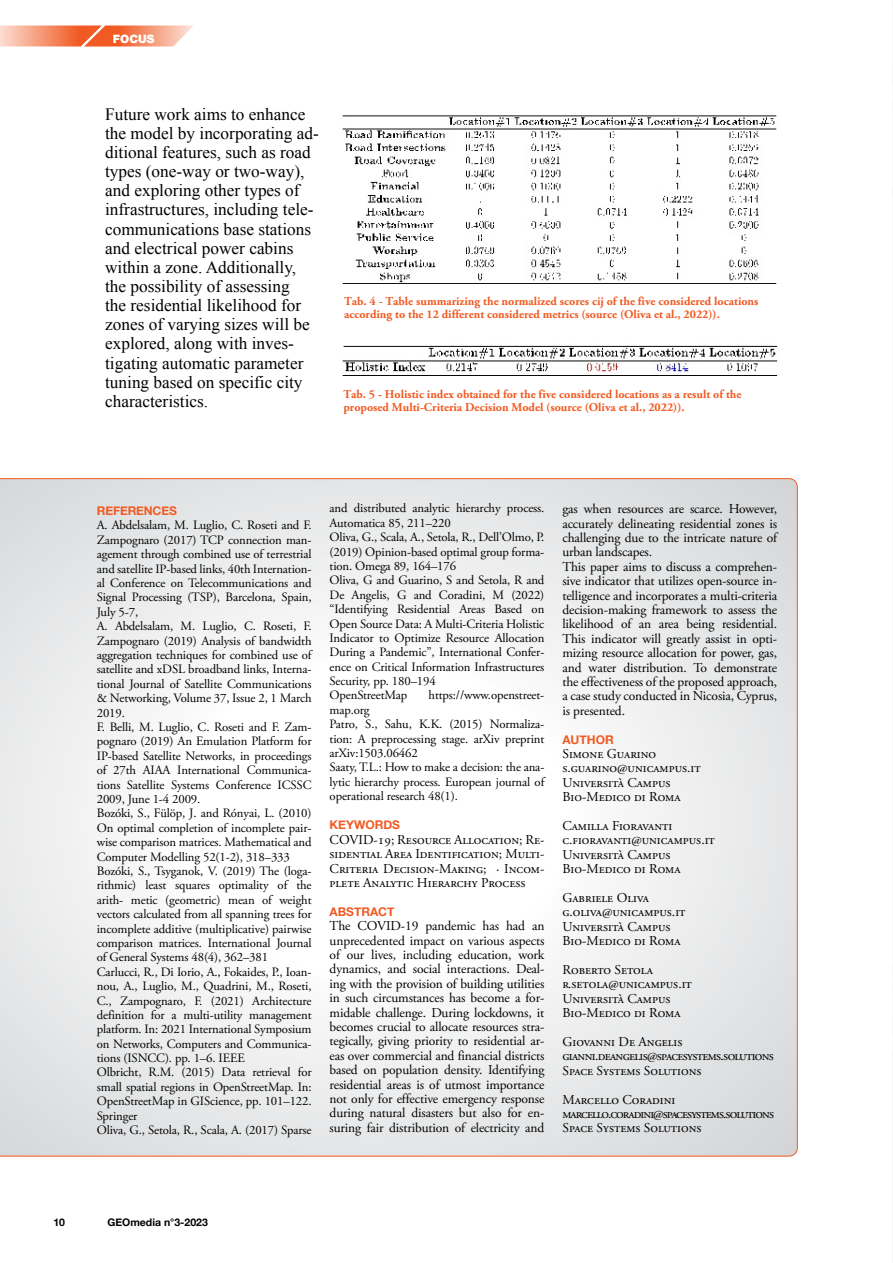
<style>
.page{position:relative;width:893px;height:1263px;background:#fff}
.page>*{position:absolute;margin:0;border:0;box-sizing:border-box;transform-origin:0 0}
.t1{font:17.25px/19.2px "Times New Roman";color:#000}
.t2{font:13.5px/14.4px "Adobe Garamond Pro";color:#000}
.t3{font:13.5px/14.4px "Adobe Garamond Pro";letter-spacing:-.05em;color:#000}
.t4{font:13.5px/14.4px "Adobe Garamond Pro";letter-spacing:-.07em;color:#000}
.t5{font:12.75px/14.4px "Adobe Garamond Pro";letter-spacing:-.01em;color:#000}
.t6{font:700 12px/13.5px "Adobe Garamond Pro";color:#f15a22}
.t7{font:700 12px "Helvetica Neue";color:#f15a22}
.t8{font:900 11.55px "Helvetica Neue";color:#fff}
.t9{font:700 10.5px "Helvetica Neue";color:#000}
</style>
<div class="page">
<svg style="left:0;top:26px;width:193px;height:21px;background:#f59774"></svg>
<img style="left:342px;top:115px;width:435px;height:169px">
<img style="left:342px;top:345px;width:436px;height:31px">
<svg style="left:0;top:478px;width:798px;height:678px"></svg>
<p class="t8" style="left:113px;top:32px;width:43px">FOCUS</p>
<p class="t1" style="left:105px;top:104px;width:215px">Future work aims to enhance the model by incorporating ad&shy;ditional features, such as road types (one-way or two-way), and exploring other types of infrastructures, including tele&shy;communications base stations and electrical power cabins within a zone. Additionally, the possibility of assessing<br>the residential likelihood for zones of varying sizes will be explored, along with inves&shy;tigating automatic parameter tuning based on specific city characteristics.</p>
<p class="t6" style="left:344px;top:294px;width:416px">Tab. 4 - Table summarizing the normalized scores cij of the five considered locations according to the 12 different considered metrics (source (Oliva et al., 2022)).</p>
<p class="t6" style="left:343px;top:387px;width:400px">Tab. 5 - Holistic index obtained for the five considered locations as a result of the proposed Multi-Criteria Decision Model (source (Oliva et al., 2022)).</p>
<p class="t7" style="left:97px;top:501px;width:82px">REFERENCES</p>
<p class="t5" style="left:97px;top:519px;width:218px">A. Abdelsalam, M. Luglio, C. Roseti and F.<br>Zampognaro (2017) TCP connection man&shy;agement through combined use of terrestrial and satellite IP-based links, 40th Internation&shy;al Conference on Telecommunications and Signal Processing (TSP), Barcelona, Spain, July 5-7,<br>A. Abdelsalam, M. Luglio, C. Roseti, F.<br>Zampognaro (2019) Analysis of bandwidth aggregation techniques for combined use of satellite and xDSL broadband links, Interna&shy;tional Journal of Satellite Communications &amp; Networking, Volume 37, Issue 2, 1 March 2019.<br>F. Belli, M. Luglio, C. Roseti and F. Zam&shy;pognaro (2019) An Emulation Platform for IP-based Satellite Networks, in proceedings of 27th AIAA International Communica&shy;tions Satellite Systems Conference ICSSC 2009, June 1-4 2009.<br>Bozóki, S., Fülöp, J. and Rónyai, L. (2010)<br>On optimal completion of incomplete pair&shy;wise comparison matrices. Mathematical and Computer Modelling 52(1-2), 318–333<br>Bozóki, S., Tsyganok, V. (2019) The (loga&shy;rithmic) least squares optimality of the arith- metic (geometric) mean of weight vectors calculated from all spanning trees for incomplete additive (multiplicative) pairwise comparison matrices. International Journal of General Systems 48(4), 362–381<br>Carlucci, R., Di Iorio, A., Fokaides, P., Ioan&shy;nou, A., Luglio, M., Quadrini, M., Roseti, C., Zampognaro, F. (2021) Architecture definition for a multi-utility management platform. In: 2021 International Symposium on Networks, Computers and Communica&shy;tions (ISNCC). pp. 1–6. IEEE<br>Olbricht, R.M. (2015) Data retrieval for small spatial regions in OpenStreetMap. In:<br>OpenStreetMap in GIScience, pp. 101–122.<br>Springer<br>Oliva, G., Setola, R., Scala, A. (2017) Sparse</p>
<p class="t5" style="left:330px;top:501px;width:216px">and distributed analytic hierarchy process.<br>Automatica 85, 211–220<br>Oliva, G., Scala, A., Setola, R., Dell’Olmo, P. (2019) Opinion-based optimal group forma&shy;tion. Omega 89, 164–176<br>Oliva, G and Guarino, S and Setola, R and De Angelis, G and Coradini, M (2022) “Identifying Residential Areas Based on Open Source Data: A Multi-Criteria Holistic Indicator to Optimize Resource Allocation During a Pandemic”, International Confer&shy;ence on Critical Information Infrastructures Security, pp. 180–194<br>OpenStreetMap</p>
<p class="t5" style="left:429px;top:689px;width:117px">https://www.openstreet-</p>
<p class="t5" style="left:330px;top:703px;width:218px">map.org<br>Patro, S., Sahu, K.K. (2015) Normaliza&shy;tion: A preprocessing stage. arXiv preprint arXiv:1503.06462<br>Saaty, T.L.: How to make a decision: the ana&shy;lytic hierarchy process. European journal of operational research 48(1).</p>
<p class="t7" style="left:330px;top:816px;width:72px">KEYWORDS</p>
<p class="t2" style="left:330px;top:833px;width:216px;text-align:justify">COVID-19; Resource Allocation; Re&shy;sidential Area Identification; Multi-Criteria Decision-Making; · Incom&shy;plete Analytic Hierarchy Process</p>
<p class="t7" style="left:330px;top:902px;width:66px">ABSTRACT</p>
<p class="t2" style="left:330px;top:919px;width:217px;text-align:justify">The COVID-19 pandemic has had an unprecedented impact on various aspects of our lives, including education, work dynamics, and social interactions. Deal&shy;ing with the provision of building utilities in such circumstances has become a for&shy;midable challenge. During lockdowns, it becomes crucial to allocate resources stra&shy;tegically, giving priority to residential ar&shy;eas over commercial and financial districts based on population density. Identifying residential areas is of utmost importance not only for effective emergency response during natural disasters but also for en&shy;suring fair distribution of electricity and</p>
<p class="t2" style="left:562px;top:502px;width:218px">gas when resources are scarce. However, accurately delineating residential zones is challenging due to the intricate nature of urban landscapes.<br>This paper aims to discuss a comprehen&shy;sive indicator that utilizes open-source in&shy;telligence and incorporates a multi-criteria decision-making framework to assess the likelihood of an area being residential.<br>This indicator will greatly assist in opti&shy;mizing resource allocation for power, gas, and water distribution. To demonstrate the effectiveness of the proposed approach, a case study conducted in Nicosia, Cyprus, is presented.</p>
<p class="t7" style="left:562px;top:730px;width:53px">AUTHOR</p>
<p class="t2" style="left:562px;top:747px;width:140px">Simone Guarino s.guarino@unicampus.it<br>Università Campus<br>Bio-Medico di Roma</p>
<p class="t2" style="left:562px;top:819px;width:154px">Camilla Fioravanti c.fioravanti@unicampus.it<br>Università Campus<br>Bio-Medico di Roma</p>
<p class="t2" style="left:562px;top:891px;width:125px">Gabriele Oliva g.oliva@unicampus.it<br>Università Campus<br>Bio-Medico di Roma</p>
<p class="t2" style="left:562px;top:963px;width:131px">Roberto Setola r.setola@unicampus.it<br>Università Campus<br>Bio-Medico di Roma</p>
<p class="t3" style="left:562px;top:1035px;width:213px">Giovanni De Angelis gianni.deangelis@spacesystems.solutions<br>Space Systems Solutions</p>
<p class="t4" style="left:562px;top:1092px;width:213px">Marcello Coradini marcello.coradini@spacesystems.solutions<br>Space Systems Solutions</p>
<p class="t9" style="left:53px;top:1214px;width:13px">10</p>
<p class="t9" style="left:107px;top:1214px;width:102px">GEOmedia n°3-2023</p>
</div>
